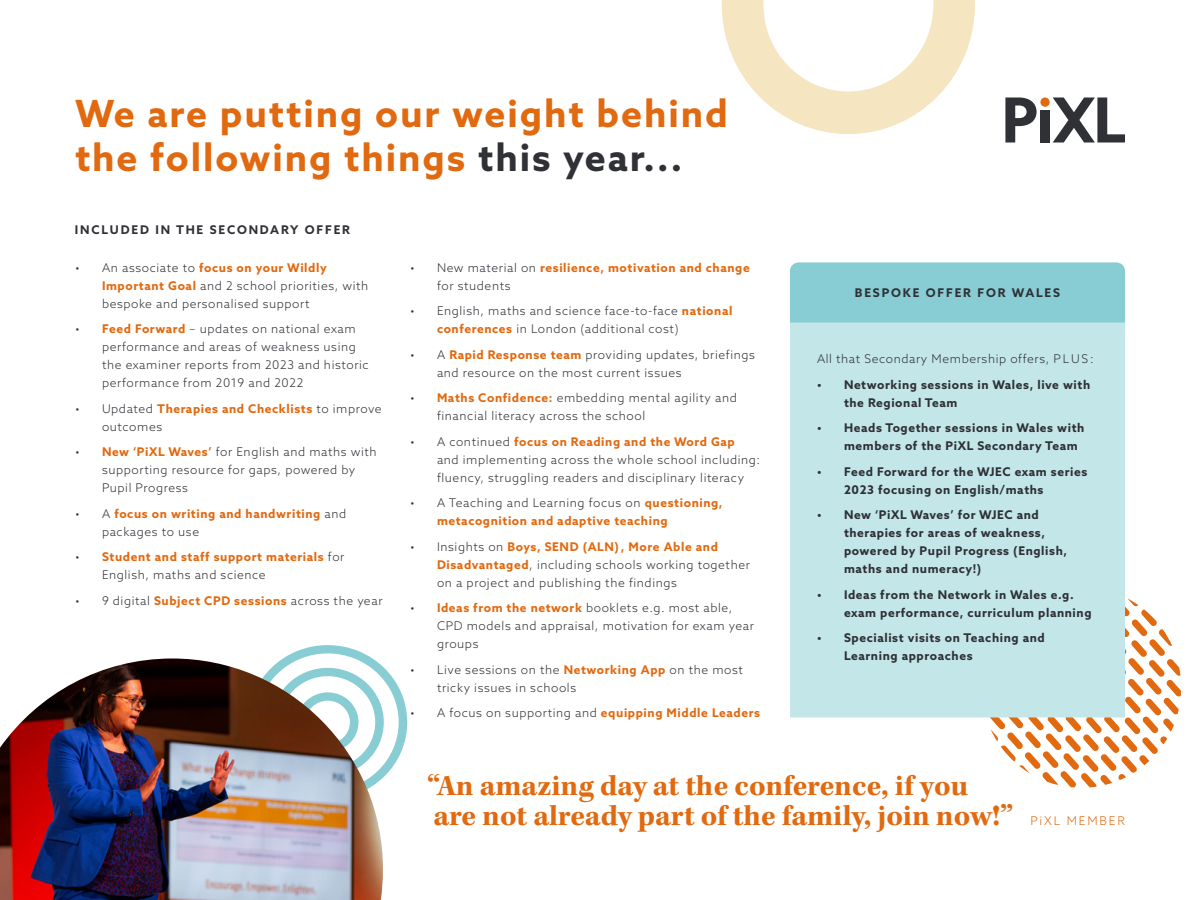
<style>
.page{position:relative;width:1200px;height:900px;background:#fff}
.page>*{position:absolute;margin:0;border:0;box-sizing:border-box;transform-origin:0 0}
.t1{font:700 37.5px/43.5px "Azo Sans";letter-spacing:.05em;color:#e1690f}
.t2{font:700 30px/30px "Kepler Std";color:#e1690f}
.t3{font:300 12px/18px "Azo Sans";letter-spacing:.05em;color:#2e3036}
.t4{font:700 12px/18px "Azo Sans";letter-spacing:.05em;color:#2e3036}
.t5{font:700 12px/18px "Azo Sans";letter-spacing:.05em;color:#e1690f}
.t6{font:700 12px "Azo Sans";letter-spacing:.15em;color:#2f3137}
.t7{font:300 12px "Azo Sans";letter-spacing:.15em;color:#e1690f}
.s1{color:#2f3137}
.s2{font-weight:700;color:#e1690f}
.s3{font-weight:300;color:#2f3137}
.s4{font-weight:300;color:#2e3036}
</style>
<div class="page">
<svg style="left:1005px;top:98px;width:32px;height:45px"></svg>
<div style="left:1040px;top:110px;width:10px;height:32px;background:#2f3137"></div>
<svg style="left:1053px;top:98px;width:72px;height:44px"></svg>
<div style="left:1040px;top:98px;width:10px;height:9px;background:#e1690f;border-radius:50%"></div>
<svg style="left:982px;top:598px;width:199px;height:189px"></svg>
<svg style="left:722px;top:0;width:253px;height:134px"></svg>
<svg style="left:284px;top:645px;width:123px;height:133px"></svg>
<img style="left:0;top:658px;width:383px;height:242px">
<div style="left:790px;top:322px;width:335px;height:395px;background:#c3e6e9"></div>
<div style="left:790px;top:262px;width:335px;height:60px;background:#88cdd3"></div>
<h1 class="t1" style="left:75px;top:91px;width:654px">We are putting our weight behind the following things <span class="s1">this year...</span></h1>
<p class="t6" style="left:75px;top:222px;width:277px">INCLUDED IN THE SECONDARY OFFER</p>
<p class="t3" style="left:102px;top:259px;width:268px;text-indent:-27px"><span class="s1">•</span> An associate to <span class="s2">focus on your Wildly<br>Important Goal</span> and 2 school priorities, with bespoke and personalised support</p>
<p class="t3" style="left:102px;top:320px;width:268px;text-indent:-27px"><span class="s1">•</span> <span class="s2">Feed Forward</span> – updates on national exam performance and areas of weakness using the examiner reports from 2023 and historic performance from 2019 and 2022</p>
<p class="t3" style="left:102px;top:400px;width:281px;text-indent:-27px"><span class="s1">•</span> Updated <span class="s2">Therapies and Checklists</span> to improve outcomes</p>
<p class="t3" style="left:102px;top:443px;width:276px;text-indent:-27px"><span class="s1">•</span> <span class="s2">New ‘PiXL Waves’</span> for English and maths with supporting resource for gaps, powered by<br>Pupil Progress</p>
<p class="t5" style="left:102px;top:504px;width:246px;text-indent:-27px"><span class="s3">•</span> <span class="s4">A</span> focus on writing and handwriting <span class="s4">and packages to use</span></p>
<p class="t5" style="left:102px;top:548px;width:244px;text-indent:-27px"><span class="s3">•</span> Student and staff support materials <span class="s4">for<br>English, maths and science</span></p>
<p class="t3" style="left:75px;top:592px;width:309px"><span class="s1">•</span> 9 digital <span class="s2">Subject CPD sessions</span> across the year</p>
<p class="t5" style="left:437px;top:258px;width:314px;text-indent:-27px"><span class="s3">•</span> <span class="s4">New material on</span> resilience, motivation and change <span class="s4">for students</span></p>
<p class="t3" style="left:437px;top:302px;width:297px;text-indent:-27px"><span class="s1">•</span> English, maths and science face-to-face <span class="s2">national conferences</span> in London (additional cost)</p>
<p class="t3" style="left:437px;top:346px;width:320px;text-indent:-27px"><span class="s1">•</span> A <span class="s2">Rapid Response team</span> providing updates, briefings and resource on the most current issues</p>
<p class="t3" style="left:437px;top:389px;width:301px;text-indent:-27px"><span class="s1">•</span> <span class="s2">Maths Confidence:</span> embedding mental agility and financial literacy across the school</p>
<p class="t3" style="left:437px;top:433px;width:325px;text-indent:-27px"><span class="s1">•</span> A continued <span class="s2">focus on Reading and the Word Gap<br></span>and implementing across the whole school including: fluency, struggling readers and disciplinary literacy</p>
<p class="t5" style="left:437px;top:494px;width:287px;text-indent:-27px"><span class="s3">•</span> <span class="s4">A Teaching and Learning focus on</span> questioning, metacognition and adaptive teaching</p>
<p class="t3" style="left:437px;top:538px;width:314px;text-indent:-27px"><span class="s1">•</span> Insights on <span class="s2">Boys, SEND (ALN), More Able and<br>Disadvantaged</span>, including schools working together on a project and publishing the findings</p>
<p class="t3" style="left:437px;top:599px;width:318px;text-indent:-27px"><span class="s1">•</span> <span class="s2">Ideas from the network</span> booklets e.g. most able,<br>CPD models and appraisal, motivation for exam year groups</p>
<p class="t3" style="left:437px;top:661px;width:308px;text-indent:-27px"><span class="s1">•</span> Live sessions on the <span class="s2">Networking App</span> on the most tricky issues in schools</p>
<p class="t5" style="left:410px;top:704px;width:352px"><span class="s3">•</span> <span class="s4">A focus on supporting and</span> equipping Middle Leaders</p>
<p class="t6" style="left:855px;top:285px;width:207px">BESPOKE OFFER FOR WALES</p>
<p class="t3" style="left:817px;top:350px;width:278px">All that Secondary Membership offers, PLUS:</p>
<p class="t4" style="left:844px;top:375px;width:248px;text-indent:-27px">• Networking sessions in Wales, live with the Regional Team</p>
<p class="t4" style="left:844px;top:419px;width:242px;text-indent:-27px">• Heads Together sessions in Wales with members of the PiXL Secondary Team</p>
<p class="t4" style="left:844px;top:462px;width:245px;text-indent:-27px">• Feed Forward for the WJEC exam series<br>2023 focusing on English/maths</p>
<p class="t4" style="left:844px;top:506px;width:225px;text-indent:-27px">• New ‘PiXL Waves’ for WJEC and therapies for areas of weakness, powered by Pupil Progress (English, maths and numeracy!)</p>
<p class="t4" style="left:844px;top:585px;width:249px;text-indent:-27px">• Ideas from the Network in Wales e.g. exam performance, curriculum planning</p>
<p class="t4" style="left:844px;top:629px;width:202px;text-indent:-27px">• Specialist visits on Teaching and<br>Learning approaches</p>
<h2 class="t2" style="left:427px;top:772px;width:588px">“An amazing day at the conference, if you are not already part of the family, join now!”</h2>
<p class="t7" style="left:1030px;top:813px;width:96px">PiXL MEMBER</p>
</div>
